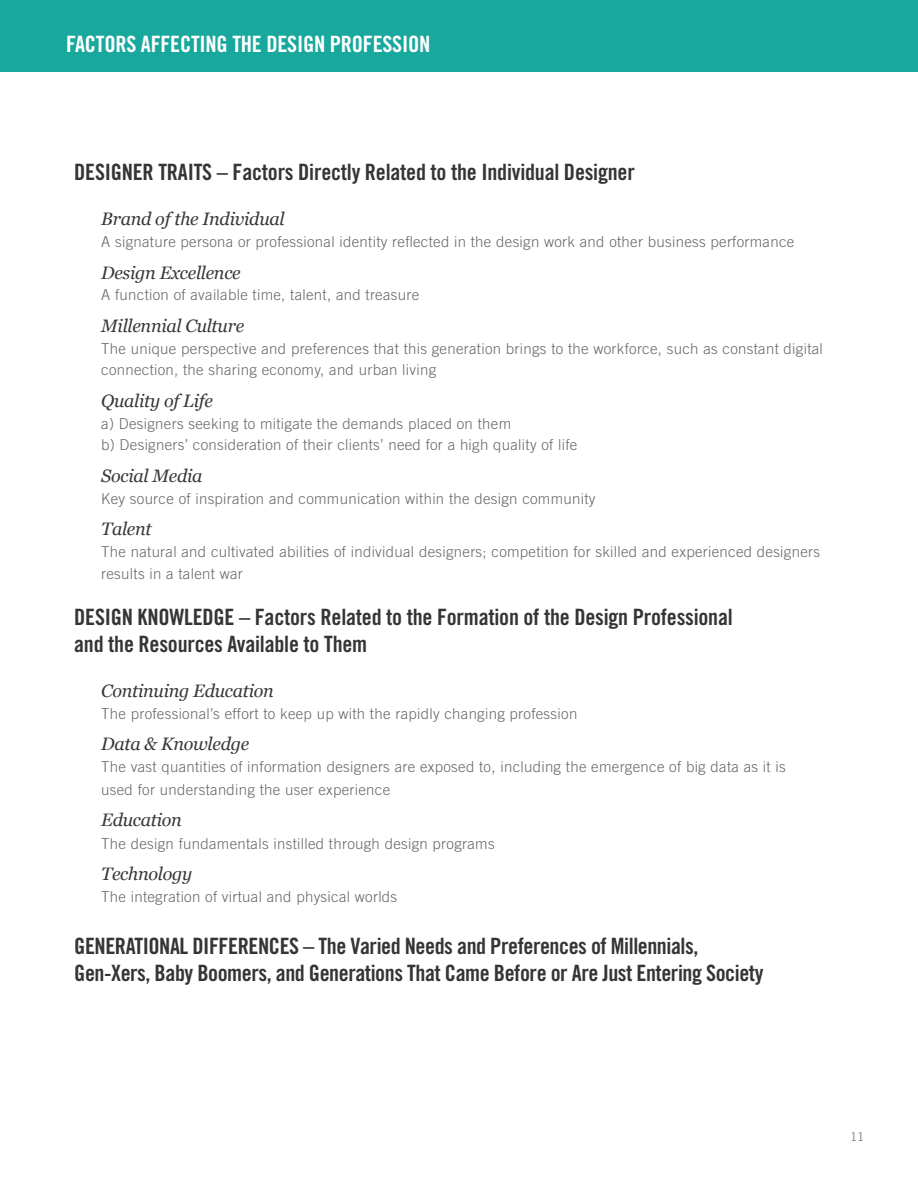
<style>
.page{position:relative;width:918px;height:1188px;background:#fff}
.page>*{position:absolute;margin:0;border:0;box-sizing:border-box;transform-origin:0 0}
.t1{font:22.5px/27px "Trade Gothic LT Std Bd Cn 20";letter-spacing:-.01em;color:#363536}
.t2{font:22.5px "Trade Gothic LT Std Bd Cn 20";letter-spacing:-.01em;color:#fff}
.t3{font:italic 18px "Georgia";letter-spacing:-.015em;color:#383839}
.t4{font:300 15px/21.8px "Trade Gothic LT Std";letter-spacing:.02em;color:#67676a}
.t5{font:300 12px "Trade Gothic LT Std";color:#67676a}
</style>
<div class="page">
<div style="left:0;top:0;width:918px;height:71px;background:#19a89d"></div>
<h1 class="t2" style="left:66px;top:30px;width:366px">FACTORS AFFECTING THE DESIGN PROFESSION</h1>
<h1 class="t1" style="left:74px;top:159px;width:562px">DESIGNER TRAITS – Factors Directly Related to the Individual Designer</h1>
<p class="t3" style="left:101px;top:206px;width:185px">Brand of the Individual</p>
<p class="t4" style="left:101px;top:231px;width:695px">A signature persona or professional identity reflected in the design work and other business performance</p>
<p class="t3" style="left:101px;top:259px;width:141px">Design Excellence</p>
<p class="t4" style="left:101px;top:284px;width:320px">A function of available time, talent, and treasure</p>
<p class="t3" style="left:101px;top:313px;width:144px">Millennial Culture</p>
<p class="t4" style="left:101px;top:337px;width:723px">The unique perspective and preferences that this generation brings to the workforce, such as constant digital connection, the sharing economy, and urban living</p>
<p class="t3" style="left:101px;top:388px;width:113px">Quality of Life</p>
<p class="t4" style="left:101px;top:412px;width:478px">a) Designers seeking to mitigate the demands placed on them<br>b) Designers’ consideration of their clients’ need for a high quality of life</p>
<p class="t3" style="left:101px;top:463px;width:103px">Social Media</p>
<p class="t4" style="left:101px;top:487px;width:496px">Key source of inspiration and communication within the design community</p>
<p class="t3" style="left:101px;top:516px;width:52px">Talent</p>
<p class="t4" style="left:101px;top:541px;width:720px">The natural and cultivated abilities of individual designers; competition for skilled and experienced designers results in a talent war</p>
<h1 class="t1" style="left:74px;top:603px;width:660px">DESIGN KNOWLEDGE – Factors Related to the Formation of the Design Professional and the Resources Available to Them</h1>
<p class="t3" style="left:101px;top:678px;width:174px">Continuing Education</p>
<p class="t4" style="left:101px;top:703px;width:478px">The professional’s effort to keep up with the rapidly changing profession</p>
<p class="t3" style="left:101px;top:731px;width:150px">Data &amp; Knowledge</p>
<p class="t4" style="left:101px;top:755px;width:686px;line-height:22.5px">The vast quantities of information designers are exposed to, including the emergence of big data as it is used for understanding the user experience</p>
<p class="t3" style="left:101px;top:807px;width:82px">Education</p>
<p class="t4" style="left:101px;top:832px;width:395px">The design fundamentals instilled through design programs</p>
<p class="t3" style="left:101px;top:861px;width:92px">Technology</p>
<p class="t4" style="left:101px;top:886px;width:298px">The integration of virtual and physical worlds</p>
<h1 class="t1" style="left:74px;top:933px;width:691px">GENERATIONAL DIFFERENCES – The Varied Needs and Preferences of Millennials,<br>Gen-Xers, Baby Boomers, and Generations That Came Before or Are Just Entering Society</h1>
<p class="t5" style="left:850px;top:1129px;width:15px">11</p>
</div>
